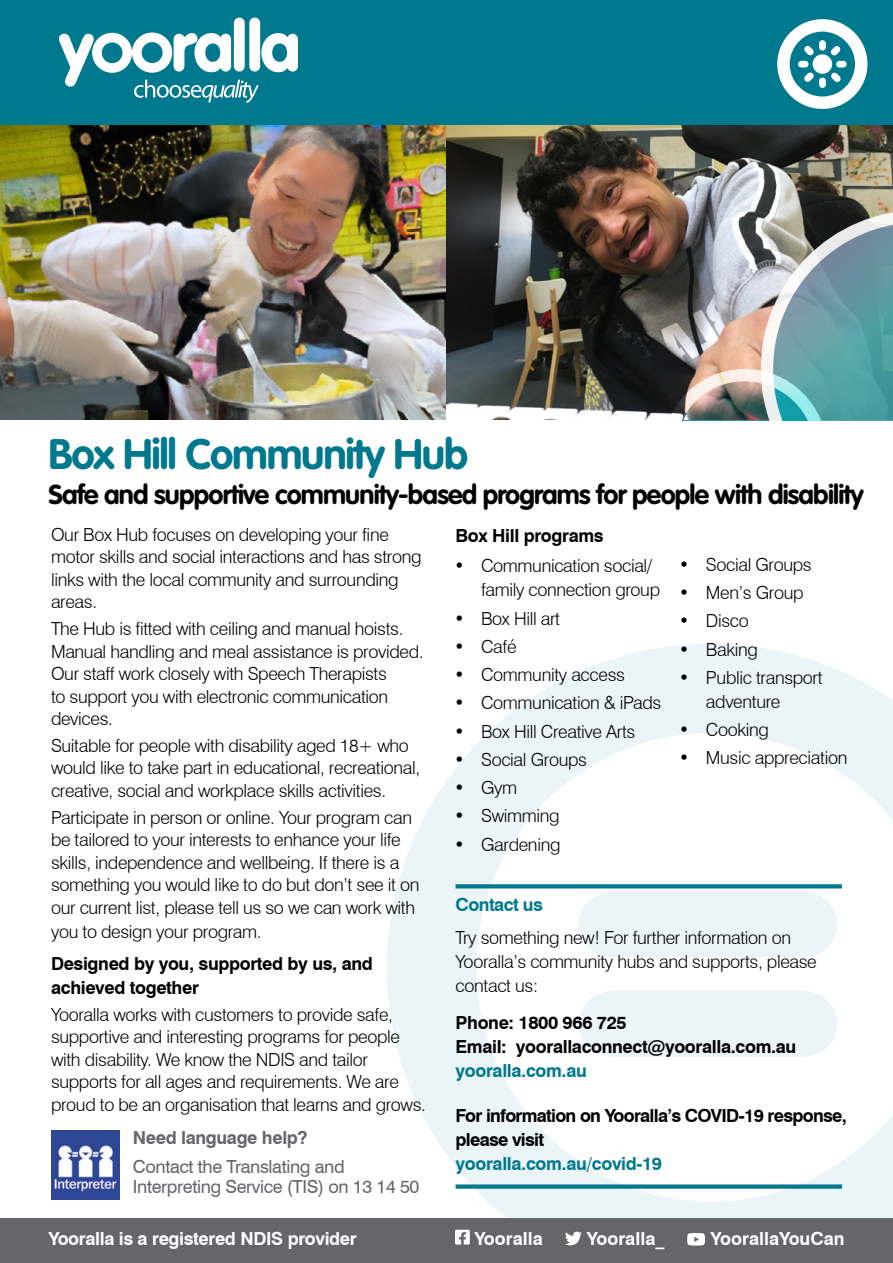
<style>
.page{position:relative;width:893px;height:1263px;background:#fff}
.page>*{position:absolute;margin:0;border:0;box-sizing:border-box;transform-origin:0 0}
.t1{font:700 42px "VAG Rounded Std";letter-spacing:-.03em;color:#00788d}
.t2{font:700 27px "VAG Rounded Std";letter-spacing:-.03em;color:#000}
.t3{font:300 18px/22.5px "Swiss 721 BT";letter-spacing:-.02em;color:#000}
.t4{font:700 18px/24px "Swiss 721 BT";letter-spacing:-.02em;color:#000}
.t5{font:18px/20.4px "Swiss 721 BT";letter-spacing:-.02em;color:#65656a}
.t6{font:700 18px/24px "Swiss 721 BT";letter-spacing:-.04em;color:#000}
.t7{font:700 18px "Swiss 721 BT";letter-spacing:-.02em;color:#00788d}
.t8{font:700 18px "Swiss 721 BT";letter-spacing:-.02em;color:#fff}
.t9{font:700 18px "Swiss 721 BT";color:#fff}
.t10{font:700 18px "Swiss 721 BT";letter-spacing:-.02em;color:#65656a}
</style>
<div class="page">
<img style="left:0;top:124px;width:893px;height:296px">
<img style="left:662px;top:210px;width:231px;height:210px">
<svg style="left:387px;top:644px;width:506px;height:574px"></svg>
<div style="left:579px;top:991px;width:258px;height:66px;background:#ebf4f6"></div>
<div style="left:579px;top:891px;width:258px;height:66px;background:#ebf4f6"></div>
<img style="left:51px;top:1131px;width:69px;height:68px">
<div style="left:0;top:1218px;width:893px;height:45px;background:#65656a"></div>
<svg style="left:455px;top:1230px;width:15px;height:14px"></svg>
<svg style="left:565px;top:1231px;width:17px;height:14px"></svg>
<svg style="left:687px;top:1233px;width:18px;height:12px"></svg>
<div style="left:0;top:0;width:893px;height:124px;background:#00788d"></div>
<div style="left:234px;top:18px;width:11px;height:54px;background:#fff;border-radius:6px"></div>
<div style="left:249px;top:18px;width:11px;height:54px;background:#fff;border-radius:6px"></div>
<svg style="left:58px;top:33px;width:240px;height:70px"></svg>
<svg style="left:777px;top:19px;width:90px;height:90px"></svg>
<div style="left:813px;top:54px;width:19px;height:20px;background:#fff;border-radius:50%"></div>
<svg style="left:456px;top:884px;width:386px;height:4px;fill:#00788d"></svg>
<div style="left:456px;top:1184px;width:386px;height:5px;background:#00788d"></div>
<h1 class="t1" style="left:49px;top:429px;width:421px">Box Hill Community Hub</h1>
<h2 class="t2" style="left:49px;top:479px;width:817px">Safe and supportive community-based programs for people with disability</h2>
<p class="t3" style="left:51px;top:523px;width:372px">Our Box Hub focuses on developing your fine motor skills and social interactions and has strong links with the local community and surrounding areas.</p>
<p class="t3" style="left:51px;top:617px;width:374px">The Hub is fitted with ceiling and manual hoists.<br>Manual handling and meal assistance is provided.<br>Our staff work closely with Speech Therapists<br>to support you with electronic communication devices.</p>
<p class="t3" style="left:51px;top:734px;width:371px">Suitable for people with disability aged 18+ who would like to take part in educational, recreational, creative, social and workplace skills activities.</p>
<p class="t3" style="left:51px;top:806px;width:370px">Participate in person or online. Your program can be tailored to your interests to enhance your life skills, independence and wellbeing. If there is a something you would like to do but don’t see it on our current list, please tell us so we can work with you to design your program.</p>
<p class="t4" style="left:51px;top:952px;width:323px">Designed by you, supported by us, and achieved together</p>
<p class="t3" style="left:51px;top:1003px;width:376px">Yooralla works with customers to provide safe, supportive and interesting programs for people with disability. We know the NDIS and tailor supports for all ages and requirements. We are proud to be an organisation that learns and grows.</p>
<p class="t10" style="left:133px;top:1126px;width:176px">Need language help?</p>
<p class="t5" style="left:133px;top:1156px;width:288px">Contact the Translating and<br>Interpreting Service (TIS) on 13 14 50</p>
<p class="t4" style="left:456px;top:523px;width:150px">Box Hill programs</p>
<p class="t3" style="left:481px;top:554px;width:180px;line-height:24px;text-indent:-27px">• Communication social/ family connection group</p>
<p class="t3" style="left:454px;top:607px;width:108px">• Box Hill art</p>
<p class="t3" style="left:454px;top:635px;width:64px">• Café</p>
<p class="t3" style="left:454px;top:663px;width:172px">• Community access</p>
<p class="t3" style="left:454px;top:691px;width:209px">• Communication &amp; iPads</p>
<p class="t3" style="left:454px;top:720px;width:183px">• Box Hill Creative Arts</p>
<p class="t3" style="left:454px;top:748px;width:134px">• Social Groups</p>
<p class="t3" style="left:454px;top:776px;width:65px">• Gym</p>
<p class="t3" style="left:454px;top:804px;width:107px">• Swimming</p>
<p class="t3" style="left:454px;top:833px;width:108px">• Gardening</p>
<p class="t3" style="left:679px;top:553px;width:134px">• Social Groups</p>
<p class="t3" style="left:679px;top:581px;width:126px">• Men’s Group</p>
<p class="t3" style="left:679px;top:609px;width:71px">• Disco</p>
<p class="t3" style="left:679px;top:638px;width:80px">• Baking</p>
<p class="t3" style="left:706px;top:665px;width:118px;line-height:24px;text-indent:-27px">• Public transport adventure</p>
<p class="t3" style="left:679px;top:718px;width:91px">• Cooking</p>
<p class="t3" style="left:679px;top:746px;width:170px">• Music appreciation</p>
<p class="t7" style="left:456px;top:894px;width:89px">Contact us</p>
<p class="t3" style="left:456px;top:925px;width:363px;line-height:24px">Try something new! For further information on<br>Yooralla’s community hubs and supports, please contact us:</p>
<p class="t4" style="left:456px;top:1010px;width:342px">Phone: 1800 966 725<br>Email: yoorallaconnect@yooralla.com.au</p>
<p class="t7" style="left:456px;top:1059px;width:133px">yooralla.com.au</p>
<p class="t6" style="left:456px;top:1103px;width:393px">For information on Yooralla’s COVID-19 response, please visit</p>
<p class="t7" style="left:456px;top:1152px;width:208px">yooralla.com.au/covid-19</p>
<p class="t8" style="left:49px;top:1228px;width:310px">Yooralla is a registered NDIS provider</p>
<p class="t9" style="left:474px;top:1227px;width:70px">Yooralla</p>
<p class="t9" style="left:587px;top:1227px;width:79px">Yooralla_</p>
<p class="t9" style="left:711px;top:1227px;width:135px">YoorallaYouCan</p>
</div>
